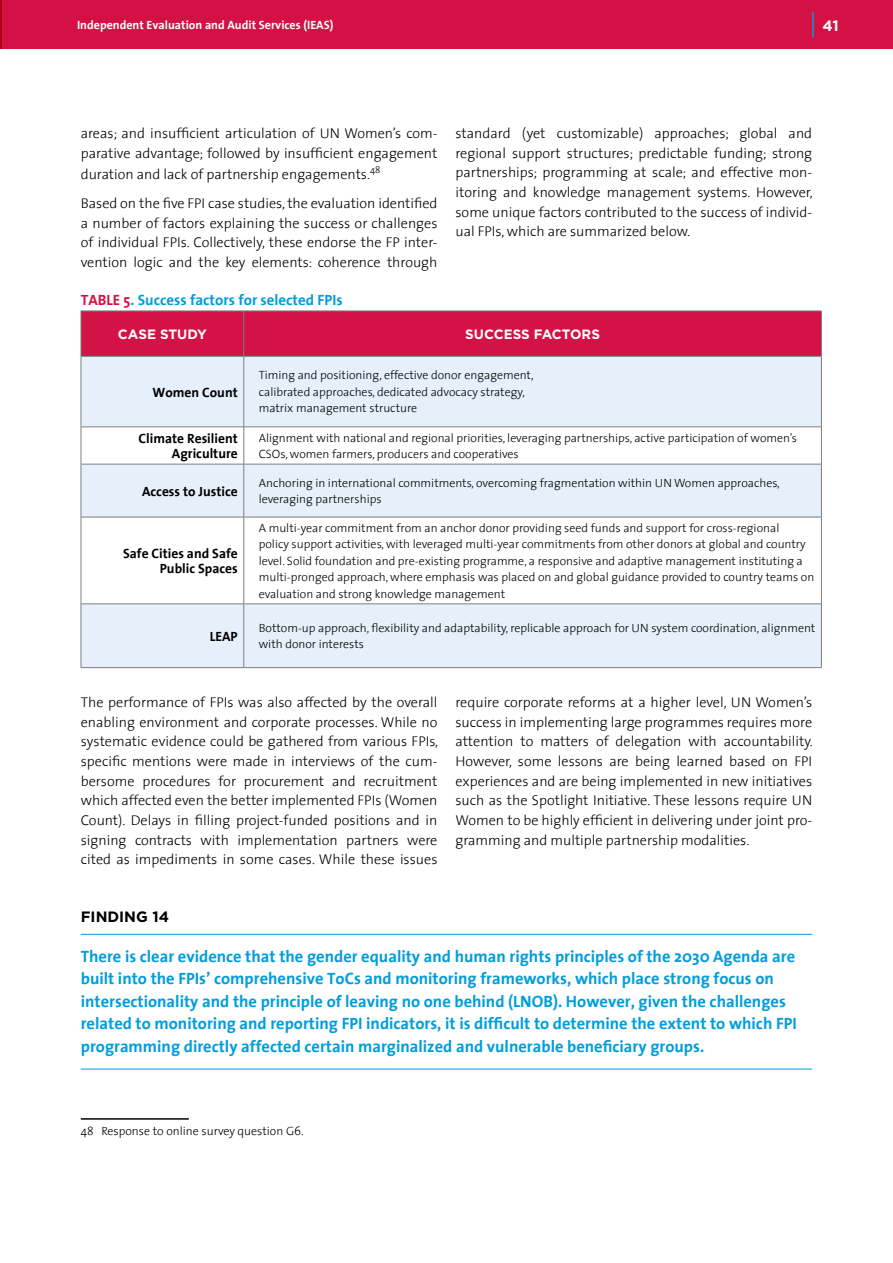
<style>
.page{position:relative;width:893px;height:1263px;background:#fff}
.page>*{position:absolute;margin:0;border:0;box-sizing:border-box;transform-origin:0 0}
.t1{font:700 16.5px/22.5px "The Sans";color:#009ddc}
.t2{font:700 15px "The Sans";color:#009ddc}
.t3{font:700 15px "Gotham";color:#000}
.t4{font:700 15px "Gotham";color:#fff}
.t5{font:300 14.25px/19.6px "The Sans";color:#000;text-align:justify}
.t6{font:700 13.5px/15px "The Sans";color:#000;text-align:right}
.t7{font:700 13.5px "Gotham";color:#fff}
.t8{font:300 12px/16.5px "The Sans";color:#000}
.t9{font:700 12px "The Sans";color:#fff}
.s1{color:#d31245}
</style>
<div class="page">
<div style="left:0;top:1px;width:893px;height:48px;background:#d31145"></div>
<hr style="left:812px;top:12px;width:2px;height:25px;background:#009ddc">
<hr style="left:81px;top:1118px;width:108px;height:2px;background:#000">
<div style="left:82px;top:312px;width:739px;height:44px;background:#d31245"></div>
<svg style="left:82px;top:357px;width:739px;height:310px;fill:#e5f0fa"></svg>
<hr style="left:81px;top:311px;width:163px;height:1px;background:#7f7f7f">
<hr style="left:81px;top:311px;width:1px;height:45px;background:#7f7f7f">
<hr style="left:244px;top:311px;width:578px;height:1px;background:#7f7f7f">
<hr style="left:244px;top:311px;width:1px;height:45px;background:#7f7f7f">
<hr style="left:821px;top:311px;width:1px;height:45px;background:#7f7f7f">
<hr style="left:81px;top:427px;width:1px;height:37px;background:#7f7f7f">
<hr style="left:244px;top:427px;width:1px;height:37px;background:#7f7f7f">
<hr style="left:821px;top:427px;width:1px;height:37px;background:#7f7f7f">
<hr style="left:81px;top:517px;width:1px;height:87px;background:#7f7f7f">
<hr style="left:244px;top:517px;width:1px;height:87px;background:#7f7f7f">
<hr style="left:821px;top:517px;width:1px;height:87px;background:#7f7f7f">
<hr style="left:81px;top:356px;width:163px;height:1px;background:#7f7f7f">
<hr style="left:81px;top:356px;width:1px;height:71px;background:#7f7f7f">
<hr style="left:81px;top:427px;width:163px;height:1px;background:#7f7f7f">
<hr style="left:244px;top:356px;width:578px;height:1px;background:#7f7f7f">
<hr style="left:244px;top:356px;width:1px;height:71px;background:#7f7f7f">
<hr style="left:821px;top:356px;width:1px;height:71px;background:#7f7f7f">
<hr style="left:244px;top:427px;width:578px;height:1px;background:#7f7f7f">
<hr style="left:81px;top:464px;width:163px;height:1px;background:#7f7f7f">
<hr style="left:81px;top:464px;width:1px;height:53px;background:#7f7f7f">
<hr style="left:81px;top:517px;width:163px;height:1px;background:#7f7f7f">
<hr style="left:244px;top:464px;width:578px;height:1px;background:#7f7f7f">
<hr style="left:244px;top:464px;width:1px;height:53px;background:#7f7f7f">
<hr style="left:821px;top:464px;width:1px;height:53px;background:#7f7f7f">
<hr style="left:244px;top:517px;width:578px;height:1px;background:#7f7f7f">
<hr style="left:81px;top:604px;width:163px;height:1px;background:#7f7f7f">
<hr style="left:81px;top:604px;width:1px;height:63px;background:#7f7f7f">
<hr style="left:81px;top:667px;width:163px;height:1px;background:#7f7f7f">
<hr style="left:244px;top:604px;width:578px;height:1px;background:#7f7f7f">
<hr style="left:244px;top:604px;width:1px;height:63px;background:#7f7f7f">
<hr style="left:821px;top:604px;width:1px;height:63px;background:#7f7f7f">
<hr style="left:244px;top:667px;width:578px;height:1px;background:#7f7f7f">
<hr style="left:81px;top:934px;width:731px;height:1px;background:#009ddc">
<hr style="left:81px;top:1069px;width:731px;height:1px;background:#009ddc">
<p class="t9" style="left:77px;top:15px;width:258px">Independent Evaluation and Audit Services (IEAS)</p>
<p class="t4" style="left:823px;top:16px;width:18px">41</p>
<p class="t5" style="left:81px;top:123px;width:358px">areas; and insufficient articulation of UN Women’s com&shy;parative advantage; followed by insufficient engagement</p>
<p class="t5" style="left:81px;top:159px;width:358px;line-height:29.4px">duration and lack of partnership engagements.<sup>48<br></sup>Based on the five FPI case studies, the evaluation identified</p>
<p class="t5" style="left:81px;top:213px;width:358px">a number of factors explaining the success or challenges of individual FPIs. Collectively, these endorse the FP inter&shy;vention logic and the key elements: coherence through</p>
<p class="t5" style="left:455px;top:123px;width:359px">standard (yet customizable) approaches; global and regional support structures; predictable funding; strong partnerships; programming at scale; and effective mon&shy;itoring and knowledge management systems. However, some unique factors contributed to the success of individ&shy;ual FPIs, which are summarized below.</p>
<p class="t2" style="left:81px;top:287px;width:264px"><span class="s1">TABLE 5</span>. Success factors for selected FPIs</p>
<p class="t7" style="left:118px;top:325px;width:90px">CASE STUDY</p>
<p class="t7" style="left:465px;top:325px;width:136px">SUCCESS FACTORS</p>
<p class="t6" style="left:153px;top:384px;width:87px">Women Count</p>
<p class="t8" style="left:259px;top:367px;width:276px">Timing and positioning, effective donor engagement, calibrated approaches, dedicated advocacy strategy, matrix management structure</p>
<p class="t6" style="left:139px;top:430px;width:101px">Climate Resilient<br>Agriculture</p>
<p class="t8" style="left:259px;top:429px;width:540px">Alignment with national and regional priorities, leveraging partnerships, active participation of women’s<br>CSOs, women farmers, producers and cooperatives</p>
<p class="t6" style="left:142px;top:483px;width:97px">Access to Justice</p>
<p class="t8" style="left:259px;top:474px;width:522px">Anchoring in international commitments, overcoming fragmentation within UN Women approaches, leveraging partnerships</p>
<p class="t6" style="left:123px;top:545px;width:116px">Safe Cities and Safe<br>Public Spaces</p>
<p class="t8" style="left:259px;top:519px;width:557px">A multi-year commitment from an anchor donor providing seed funds and support for cross-regional<br>policy support activities, with leveraged multi-year commitments from other donors at global and country level. Solid foundation and pre-existing programme, a responsive and adaptive management instituting a multi-pronged approach, where emphasis was placed on and global guidance provided to country teams on evaluation and strong knowledge management</p>
<p class="t6" style="left:210px;top:628px;width:30px">LEAP</p>
<p class="t8" style="left:259px;top:619px;width:558px">Bottom-up approach, flexibility and adaptability, replicable approach for UN system coordination, alignment with donor interests</p>
<p class="t5" style="left:81px;top:692px;width:359px">The performance of FPIs was also affected by the overall enabling environment and corporate processes. While no systematic evidence could be gathered from various FPIs, specific mentions were made in interviews of the cum&shy;bersome procedures for procurement and recruitment which affected even the better implemented FPIs (Women Count). Delays in filling project-funded positions and in signing contracts with implementation partners were cited as impediments in some cases. While these issues</p>
<p class="t5" style="left:455px;top:692px;width:359px">require corporate reforms at a higher level, UN Women’s success in implementing large programmes requires more attention to matters of delegation with accountability.<br>However, some lessons are being learned based on FPI experiences and are being implemented in new initiatives such as the Spotlight Initiative. These lessons require UN Women to be highly efficient in delivering under joint pro&shy;gramming and multiple partnership modalities.</p>
<p class="t3" style="left:81px;top:907px;width:90px">FINDING 14</p>
<p class="t1" style="left:81px;top:944px;width:718px">There is clear evidence that the gender equality and human rights principles of the 2030 Agenda are built into the FPIs’ comprehensive ToCs and monitoring frameworks, which place strong focus on intersectionality and the principle of leaving no one behind (LNOB). However, given the challenges related to monitoring and reporting FPI indicators, it is difficult to determine the extent to which FPI programming directly affected certain marginalized and vulnerable beneficiary groups.</p>
<p class="t8" style="left:81px;top:1123px;width:224px">48 Response to online survey question G6.</p>
</div>
